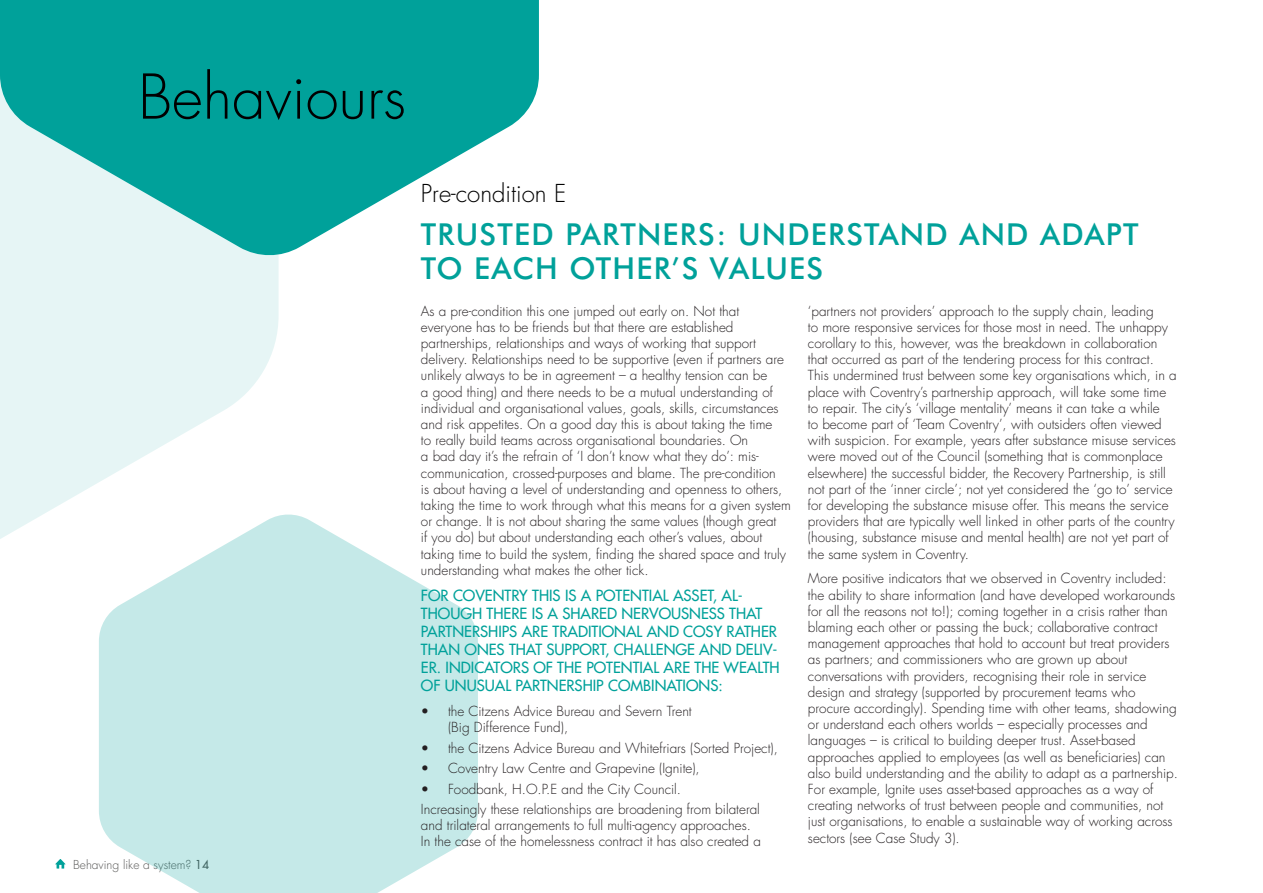
<style>
.page{position:relative;width:1263px;height:893px;background:#fff}
.page>*{position:absolute;margin:0;border:0;box-sizing:border-box;transform-origin:0 0}
.t1{font:300 60px "Futura LT";color:#000}
.t2{font:500 30.3px/34.5px "Futura BT";letter-spacing:.04em;color:#00a19a}
.t3{font:300 24px "Futura LT";color:#000}
.t4{font:15px/18px "Futura LT";color:#00a19a}
.t5{font:300 13.5px/16.2px "Futura LT";color:#241f21}
.t6{font:300 12px "Futura LT";color:#575756}
.s1{font-weight:400}
</style>
<div class="page">
<svg style="left:55px;top:859px;width:11px;height:9px"></svg>
<svg style="left:279px;top:0;width:260px;height:255px;fill:#00a19a"></svg>
<svg style="left:99px;top:514px;width:379px;height:379px;background:#ccebea"></svg>
<svg style="left:0;top:0;width:279px;height:651px"></svg>
<h1 class="t1" style="left:138px;top:60px;width:269px">Behaviours</h1>
<p class="t6" style="left:73px;top:857px;width:137px">Behaving like a system? <span class="s1">14</span></p>
<h3 class="t3" style="left:421px;top:179px;width:147px">Pre-condition E</h3>
<h2 class="t2" style="left:421px;top:217px;width:719px">TRUSTED PARTNERS: UNDERSTAND AND ADAPT<br>TO EACH OTHER’S VALUES</h2>
<p class="t5" style="left:421px;top:303px;width:371px">As a pre-condition this one jumped out early on. Not that everyone has to be friends but that there are established partnerships, relationships and ways of working that support delivery. Relationships need to be supportive (even if partners are unlikely always to be in agreement – a healthy tension can be<br>a good thing) and there needs to be a mutual understanding of individual and organisational values, goals, skills, circumstances and risk appetites. On a good day this is about taking the time<br>to really build teams across organisational boundaries. On<br>a bad day it’s the refrain of ‘I don’t know what they do’: mis&shy;communication, crossed-purposes and blame. The pre-condition<br>is about having a level of understanding and openness to others, taking the time to work through what this means for a given system or change. It is not about sharing the same values (though great<br>if you do) but about understanding each other’s values, about taking time to build the system, finding the shared space and truly understanding what makes the other tick.</p>
<p class="t4" style="left:421px;top:587px;width:360px">FOR COVENTRY THIS IS A POTENTIAL ASSET, AL-THOUGH THERE IS A SHARED NERVOUSNESS THAT PARTNERSHIPS ARE TRADITIONAL AND COSY RATHER THAN ONES THAT SUPPORT, CHALLENGE AND DELIV-ER. INDICATORS OF THE POTENTIAL ARE THE WEALTH OF UNUSUAL PARTNERSHIP COMBINATIONS:</p>
<p class="t5" style="left:448px;top:703px;width:245px;text-indent:-27px">• the Citzens Advice Bureau and Severn Trent (Big Difference Fund),</p>
<p class="t5" style="left:421px;top:740px;width:358px">• the Citzens Advice Bureau and Whitefriars (Sorted Project),</p>
<p class="t5" style="left:421px;top:760px;width:280px">• Coventry Law Centre and Grapevine (Ignite),</p>
<p class="t5" style="left:421px;top:779px;width:340px;line-height:20.4px">• Foodbank, H.O.P.E and the City Council.<br>Increasingly these relationships are broadening from bilateral</p>
<p class="t5" style="left:421px;top:818px;width:341px">and trilateral arrangements to full multi-agency approaches.<br>In the case of the homelessness contract it has also created a</p>
<p class="t5" style="left:808px;top:303px;width:370px">‘partners not providers’ approach to the supply chain, leading<br>to more responsive services for those most in need. The unhappy corollary to this, however, was the breakdown in collaboration that occurred as part of the tendering process for this contract.<br>This undermined trust between some key organisations which, in a place with Coventry’s partnership approach, will take some time to repair. The city’s ‘village mentality’ means it can take a while<br>to become part of ‘Team Coventry’, with outsiders often viewed with suspicion. For example, years after substance misuse services were moved out of the Council (something that is commonplace elsewhere) the successful bidder, the Recovery Partnership, is still not part of the ‘inner circle’; not yet considered the ‘go to’ service for developing the substance misuse offer. This means the service providers that are typically well linked in other parts of the country (housing, substance misuse and mental health) are not yet part of the same system in Coventry.</p>
<p class="t5" style="left:808px;top:571px;width:371px">More positive indicators that we observed in Coventry included: the ability to share information (and have developed workarounds for all the reasons not to!); coming together in a crisis rather than blaming each other or passing the buck; collaborative contract management approaches that hold to account but treat providers as partners; and commissioners who are grown up about conversations with providers, recognising their role in service design and strategy (supported by procurement teams who procure accordingly). Spending time with other teams, shadowing or understand each others worlds – especially processes and languages – is critical to building deeper trust. Asset-based approaches applied to employees (as well as beneficiaries) can also build understanding and the ability to adapt as a partnership.<br>For example, Ignite uses asset-based approaches as a way of creating networks of trust between people and communities, not just organisations, to enable a sustainable way of working across sectors (see Case Study 3).</p>
</div>
